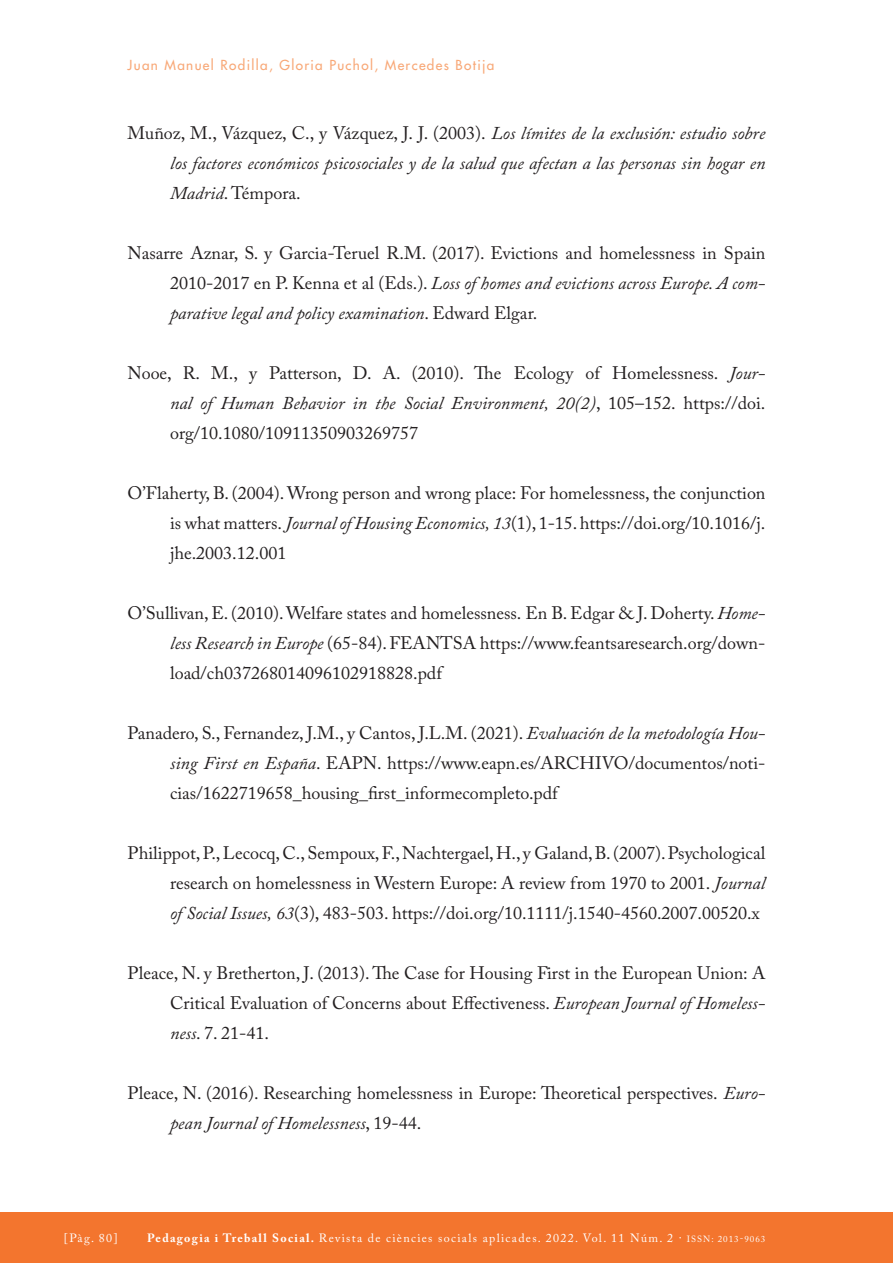
<style>
.page{position:relative;width:893px;height:1263px;background:#fff}
.page>*{position:absolute;margin:0;border:0;box-sizing:border-box;transform-origin:0 0}
.TEXT_COMU{font:18px/30px "Adobe Caslon Pro";color:#231f20;text-align:justify}
.TEXT_COMU-2{font:italic 18px/30px "Adobe Caslon Pro";color:#231f20;text-align:justify}
.CAPÇALERA_ESQUERRA{font:13.5px "Futura";letter-spacing:.1em;color:#f8a877}
.t1{font:12px "Adobe Caslon Pro";letter-spacing:.11em;color:#fff}
.s1{font-style:normal}
.s2{font-style:italic}
.s3{font-weight:700}
.s4{font-size:9px}
</style>
<div class="page">
<div style="left:0;top:1212px;width:893px;height:51px;background:#f3752e"></div>
<p class="CAPÇALERA_ESQUERRA" style="left:128px;top:57px;width:368px">Juan Manuel Rodilla, Gloria Puchol, Mercedes Botija</p>
<p class="TEXT_COMU-2" style="left:170px;top:118px;width:597px;text-indent:-43px"><span class="s1">Muñoz, M., Vázquez, C., y Vázquez, J. J. (2003).</span> Los límites de la exclusión: estudio sobre los factores económicos psicosociales y de la salud que afectan a las personas sin hogar en Madrid<span class="s1">. Témpora.</span></p>
<p class="TEXT_COMU" style="left:170px;top:238px;width:597px;text-indent:-43px">Nasarre Aznar, S. y Garcia-Teruel R.M. (2017). Evictions and homelessness in Spain 2010-2017 en P. Kenna et al (Eds.). <span class="s2">Loss of homes and evictions across Europe. A com&shy;parative legal and policy examination</span>. Edward Elgar.</p>
<p class="TEXT_COMU" style="left:170px;top:358px;width:597px;text-indent:-43px">Nooe, R. M., y Patterson, D. A. (2010). The Ecology of Homelessness. <span class="s2">Jour&shy;nal of Human Behavior in the Social Environment, 20(2)</span>, 105–152. https://doi. org/10.1080/10911350903269757</p>
<p class="TEXT_COMU" style="left:170px;top:478px;width:597px;text-indent:-43px">O’Flaherty, B. (2004). Wrong person and wrong place: For homelessness, the conjunction is what matters. <span class="s2">Journal of Housing Economics, 13</span>(1), 1-15. https://doi.org/10.1016/j. jhe.2003.12.001</p>
<p class="TEXT_COMU" style="left:170px;top:598px;width:597px;text-indent:-43px">O’Sullivan, E. (2010). Welfare states and homelessness. En B. Edgar &amp; J. Doherty. <span class="s2">Home&shy;less Research in Europe</span> (65-84). FEANTSA https://www.feantsaresearch.org/down&shy;load/ch037268014096102918828.pdf</p>
<p class="TEXT_COMU" style="left:170px;top:718px;width:597px;text-indent:-43px">Panadero, S., Fernandez, J.M., y Cantos, J.L.M. (2021). <span class="s2">Evaluación de la metodología Hou&shy;sing First en España</span>. EAPN. https://www.eapn.es/ARCHIVO/documentos/noti&shy;cias/1622719658_housing_first_informecompleto.pdf</p>
<p class="TEXT_COMU" style="left:170px;top:838px;width:597px;text-indent:-43px">Philippot, P., Lecocq, C., Sempoux, F., Nachtergael, H., y Galand, B. (2007). Psychological research on homelessness in Western Europe: A review from 1970 to 2001. <span class="s2">Journal of Social Issues, 63</span>(3), 483-503. https://doi.org/10.1111/j.1540-4560.2007.00520.x</p>
<p class="TEXT_COMU" style="left:170px;top:958px;width:597px;text-indent:-43px">Pleace, N. y Bretherton, J. (2013). The Case for Housing First in the European Union: A Critical Evaluation of Concerns about Effectiveness. <span class="s2">European Journal of Homeless&shy;ness</span>. 7. 21-41.</p>
<p class="TEXT_COMU" style="left:170px;top:1078px;width:597px;text-indent:-43px">Pleace, N. (2016). Researching homelessness in Europe: Theoretical perspectives. <span class="s2">Euro&shy;pean Journal of Homelessness</span>, 19-44.</p>
<p class="t1" style="left:64px;top:1231px;width:56px">[Pàg. 80]</p>
<p class="t1" style="left:147px;top:1231px;width:620px"><span class="s3">Pedagogia i Treball Social.</span> Revista de ciències socials aplicades. 2022. Vol. 11 Núm. 2 · <span class="s4">ISSN: 2013-9063</span></p>
</div>
